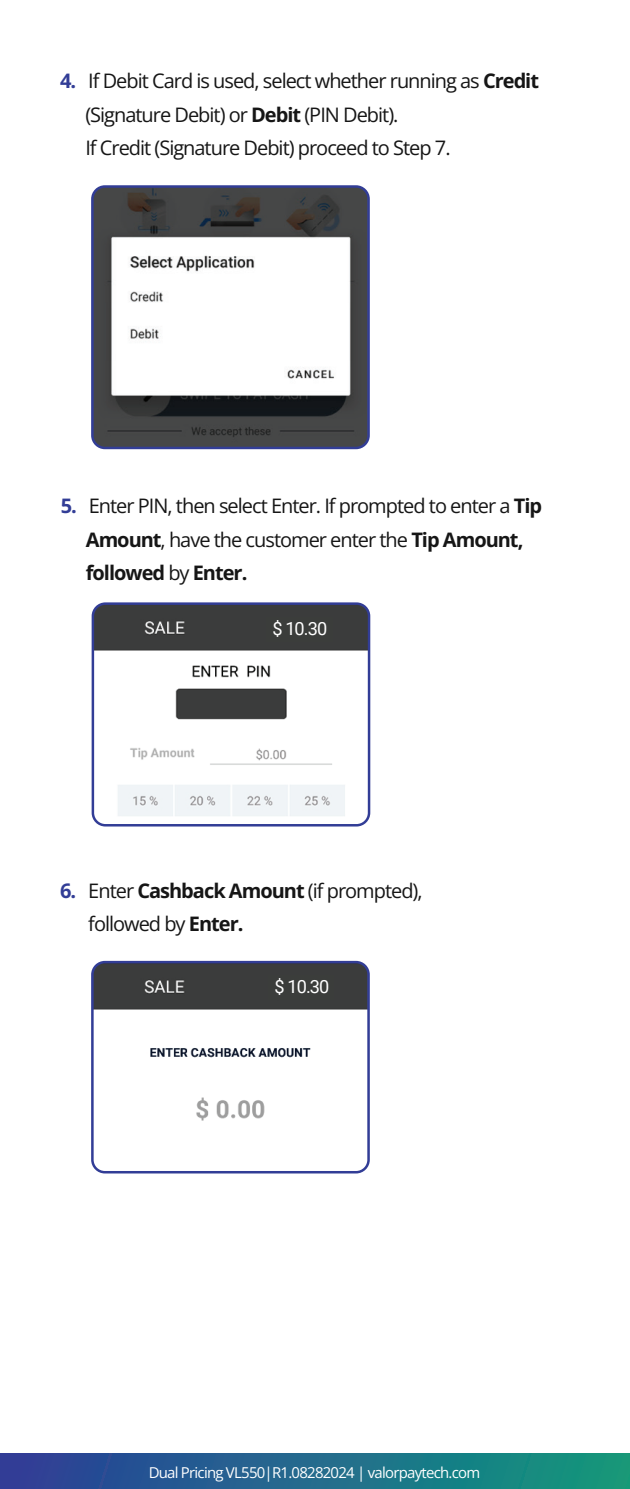
<style>
.page{position:relative;width:630px;height:1489px;background:#fff}
.page>*{position:absolute;margin:0;border:0;box-sizing:border-box;transform-origin:0 0}
.t1{font:20px/33.8px "Open Sans";letter-spacing:-.05em;color:#161616}
.t2{font:18.25px "Roboto";letter-spacing:-.05em;color:#fff}
.t3{font:15px "Open Sans";letter-spacing:-.05em;color:#fff}
.s1{font-weight:700;color:#323d96}
.s2{font-weight:700}
</style>
<div class="page">
<img style="left:94px;top:188px;width:273px;height:260px">
<div style="left:91px;top:185px;width:279px;height:264px;border:2px solid #323d96;border-radius:12px"></div>
<img style="left:94px;top:963px;width:273px;height:209px">
<div style="left:91px;top:960px;width:279px;height:213px;border:2px solid #323d96;border-radius:12px"></div>
<img style="left:94px;top:605px;width:274px;height:220px">
<div style="left:92px;top:602px;width:278px;height:224px;border:2px solid #323d96;border-radius:12px"></div>
<div style="left:268px;top:975px;width:66px;height:25px;background:#3b3d3b"></div>
<div style="left:266px;top:617px;width:66px;height:24px;background:#3b3d3b"></div>
<div style="left:0;top:1453px;width:630px;height:35px;background:linear-gradient(to right,#2f3d9a,#129a7c)"></div>
<p class="t1" style="left:85px;top:63px;width:455px;text-indent:-25px"><span class="s1">4.</span> If Debit Card is used, select whether running as <span class="s2">Credit </span>(Signature Debit) or <span class="s2">Debit</span> (PIN Debit).<br>If Credit (Signature Debit) proceed to Step 7.</p>
<p class="t1" style="left:86px;top:488px;width:458px;text-indent:-25px"><span class="s1">5.</span> Enter PIN, then select Enter. If prompted to enter a <span class="s2">Tip<br>Amount</span>, have the customer enter the <span class="s2">Tip Amount, followed</span> by <span class="s2">Enter.</span></p>
<p class="t2" style="left:272px;top:615px;width:56px">$ 10.30</p>
<p class="t1" style="left:88px;top:872px;width:336px;text-indent:-28px"><span class="s1">6.</span> Enter <span class="s2">Cashback Amount</span> (if prompted), followed by <span class="s2">Enter.</span></p>
<p class="t2" style="left:275px;top:973px;width:56px">$ 10.30</p>
<p class="t3" style="left:149px;top:1461px;width:333px">Dual Pricing VL550|R1.08282024 | valorpaytech.com</p>
</div>
